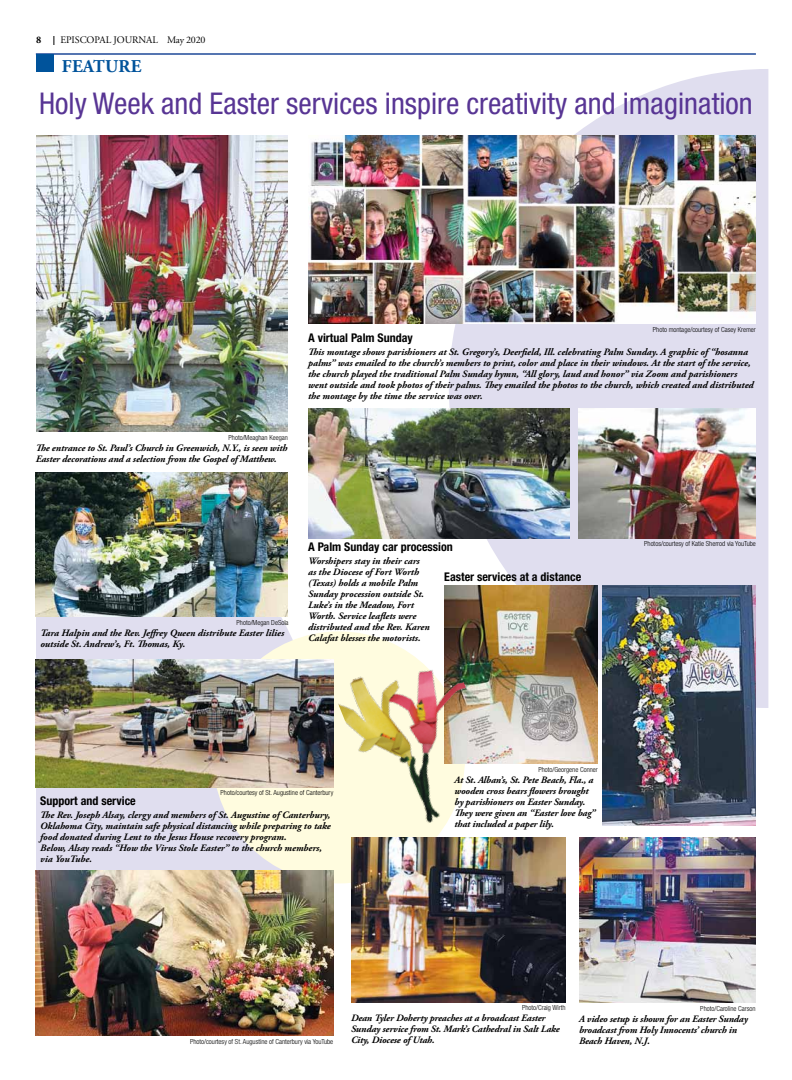
<style>
.page{position:relative;width:792px;height:1080px;background:#fff}
.page>*{position:absolute;margin:0;border:0;box-sizing:border-box;transform-origin:0 0}
.t1{font:condensed 30px "Helvetica Neue";color:#583594}
.t2{font:700 18px "Adobe Garamond Pro";letter-spacing:.015em;color:#00539b}
.t3{font:700 condensed 12px "Helvetica Neue";color:#000}
.t4{font:10px "Adobe Garamond Pro";letter-spacing:-.005em;color:#000}
.t5{font:700 10px "Adobe Garamond Pro";color:#000}
.t6{font:italic 700 9.8px/11px "Adobe Garamond Pro";color:#000}
.t7{font:300 condensed 7px "Helvetica Neue";color:#000}
</style>
<div class="page">
<svg style="left:36px;top:538px;width:281px;height:333px;background:#e1dfed"></svg>
<div style="left:213px;top:631px;width:252px;height:252px;background:#fffcdf;border-radius:50%"></div>
<svg style="left:449px;top:69px;width:319px;height:639px;fill:#e0deef"></svg>
<div style="left:36px;top:54px;width:18px;height:18px;background:#00539b"></div>
<hr style="left:36px;top:54px;width:720px;height:1px;background:#00539b">
<img style="left:603px;top:585px;width:153px;height:240px">
<img style="left:36px;top:473px;width:252px;height:143px">
<img style="left:579px;top:408px;width:177px;height:130px">
<img style="left:308px;top:408px;width:262px;height:130px">
<img style="left:308px;top:135px;width:448px;height:189px">
<img style="left:579px;top:837px;width:177px;height:166px">
<img style="left:444px;top:585px;width:154px;height:179px">
<img style="left:351px;top:837px;width:215px;height:166px">
<img style="left:36px;top:660px;width:296px;height:127px">
<img style="left:36px;top:871px;width:297px;height:165px">
<img style="left:36px;top:135px;width:252px;height:297px">
<img style="left:332px;top:641px;width:176px;height:197px">
<p class="t5" style="left:36px;top:34px;width:7px">8</p>
<p class="t4" style="left:60px;top:34px;width:147px">EPISCOPAL JOURNAL MAY 2020</p>
<h2 class="t2" style="left:62px;top:56px;width:81px">FEATURE</h2>
<h1 class="t1" style="left:39px;top:86px;width:715px">Holy Week and Easter services inspire creativity and imagination</h1>
<p class="t7" style="left:229px;top:434px;width:61px">Photo/Meaghan Keegan</p>
<p class="t6" style="left:36px;top:443px;width:253px">The entrance to St. Paul’s Church in Greenwich, N.Y., is seen with<br>Easter decorations and a selection from the Gospel of Matthew.</p>
<p class="t7" style="left:653px;top:325px;width:104px">Photo montage/courtesy of Casey Kremer</p>
<p class="t3" style="left:308px;top:330px;width:106px">A virtual Palm Sunday</p>
<p class="t6" style="left:308px;top:346px;width:447px">This montage shows parishioners at St. Gregory’s, Deerfield, Ill. celebrating Palm Sunday. A graphic of “hosanna palms” was emailed to the church’s members to print, color and place in their windows. At the start of the service, the church played the traditional Palm Sunday hymn, “All glory, laud and honor” via Zoom and parishioners went outside and took photos of their palms. They emailed the photos to the church, which created and distributed the montage by the time the service was over.</p>
<p class="t7" style="left:237px;top:618px;width:54px">Photo/Megan DeSola</p>
<p class="t6" style="left:40px;top:627px;width:245px">Tara Halpin and the Rev. Jeffrey Queen distribute Easter lilies outside St. Andrew’s, Ft. Thomas, Ky.</p>
<p class="t3" style="left:308px;top:539px;width:146px">A Palm Sunday car procession</p>
<p class="t6" style="left:308px;top:555px;width:123px">Worshipers stay in their cars as the Diocese of Fort Worth (Texas) holds a mobile Palm<br>Sunday procession outside St.<br>Luke’s in the Meadow, Fort<br>Worth. Service leaflets were distributed and the Rev. Karen<br>Calafat blesses the motorists.</p>
<p class="t3" style="left:444px;top:570px;width:138px">Easter services at a distance</p>
<p class="t7" style="left:644px;top:539px;width:113px">Photos/courtesy of Katie Sherrod via YouTube</p>
<p class="t7" style="left:221px;top:788px;width:114px">Photo/courtesy of St. Augustine of Canterbury</p>
<p class="t3" style="left:40px;top:793px;width:97px">Support and service</p>
<p class="t6" style="left:40px;top:809px;width:292px">The Rev. Joseph Alsay, clergy and members of St. Augustine of Canterbury, Oklahoma City, maintain safe physical distancing while preparing to take food donated during Lent to the Jesus House recovery program.<br>Below, Alsay reads “How the Virus Stole Easter” to the church members, via YouTube.</p>
<p class="t7" style="left:538px;top:765px;width:61px">Photo/Georgene Conner</p>
<p class="t6" style="left:454px;top:774px;width:143px">At St. Alban’s, St. Pete Beach, Fla., a wooden cross bears flowers brought by parishioners on Easter Sunday.<br>They were given an “Easter love bag” that included a paper lily.</p>
<p class="t7" style="left:190px;top:1037px;width:145px">Photo/courtesy of St. Augustine of Canterbury via YouTube</p>
<p class="t7" style="left:522px;top:1004px;width:45px">Photo/Craig Wirth</p>
<p class="t6" style="left:351px;top:1013px;width:210px">Dean Tyler Doherty preaches at a broadcast Easter<br>Sunday service from St. Mark’s Cathedral in Salt Lake<br>City, Diocese of Utah.</p>
<p class="t7" style="left:700px;top:1004px;width:57px">Photo/Caroline Carson</p>
<p class="t6" style="left:579px;top:1013px;width:170px">A video setup is shown for an Easter Sunday broadcast from Holy Innocents’ church in<br>Beach Haven, N.J.</p>
</div>
